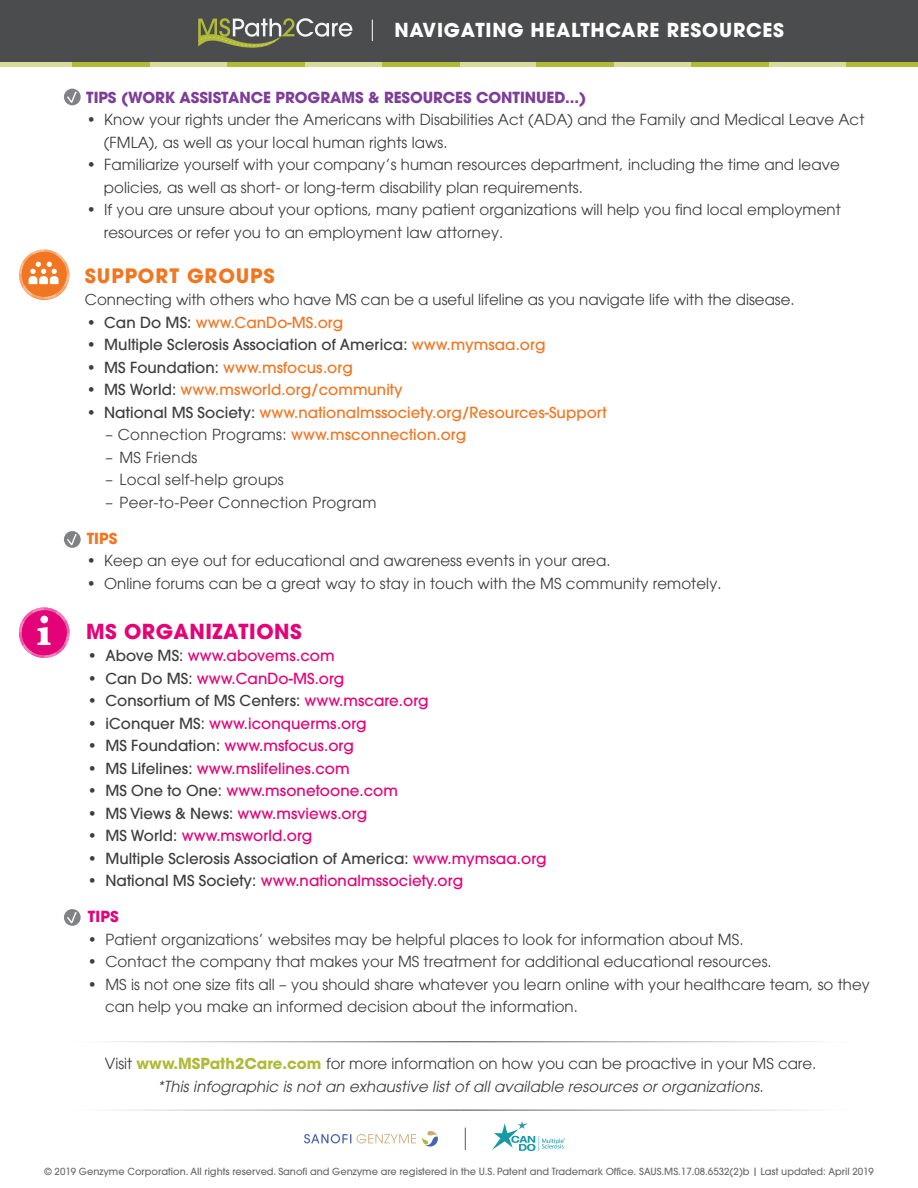
<style>
.page{position:relative;width:918px;height:1188px;background:#fff}
.page>*{position:absolute;margin:0;border:0;box-sizing:border-box;transform-origin:0 0}
.t1{font:700 20.4px "Avant Garde";letter-spacing:.025em;color:#e40278}
.t2{font:700 19.5px "Avant Garde";letter-spacing:.045em;color:#f17622}
.t3{font:700 18.9px "Avant Garde";letter-spacing:.04em;color:#fff}
.t4{font:15px/22.5px "Avant Garde";letter-spacing:.005em;color:#3e3e3f}
.t5{font:500 15px "Avant Garde";letter-spacing:.005em;color:#e40278}
.t6{font:italic 15px/23.4px "Avant Garde";letter-spacing:.01em;color:#3e3e3f;text-align:center}
.t7{font:500 15px "Avant Garde";letter-spacing:.005em;color:#f17622}
.t8{font:500 15px "Avant Garde";letter-spacing:.005em;color:#3e3e3f}
.t9{font:700 15px "Avant Garde";letter-spacing:-.005em;color:#7e3e98}
.t10{font:700 15px "Avant Garde";color:#f17622}
.t11{font:700 15px "Avant Garde";color:#e40278}
.t12{font:500 9.75px "Avant Garde";color:#6c6d70}
.s1{color:#3e3e3f}
.s2{color:#f17622}
.s3{font-weight:500;color:#f17622}
.s4{color:#e40278}
.s5{font-style:normal}
.s6{font-weight:700;font-style:normal;color:#b0ba36}
</style>
<div class="page">
<svg style="left:19px;top:607px;width:51px;height:51px"></svg>
<svg style="left:19px;top:249px;width:50px;height:50px"></svg>
<svg style="left:0;top:61px;width:72px;height:6px"></svg>
<svg style="left:72px;top:61px;width:78px;height:6px"></svg>
<svg style="left:150px;top:61px;width:77px;height:6px"></svg>
<svg style="left:227px;top:61px;width:77px;height:6px"></svg>
<svg style="left:305px;top:61px;width:77px;height:6px"></svg>
<svg style="left:382px;top:61px;width:77px;height:6px"></svg>
<svg style="left:459px;top:61px;width:78px;height:6px"></svg>
<svg style="left:537px;top:61px;width:77px;height:6px"></svg>
<svg style="left:614px;top:61px;width:77px;height:6px"></svg>
<svg style="left:691px;top:61px;width:78px;height:6px"></svg>
<svg style="left:769px;top:61px;width:77px;height:6px"></svg>
<svg style="left:846px;top:61px;width:72px;height:6px"></svg>
<div style="left:0;top:0;width:918px;height:61px;background:#4b4c4d"></div>
<svg style="left:198px;top:18px;width:154px;height:30px"></svg>
<svg style="left:372px;top:20px;width:1px;height:21px"></svg>
<svg style="left:304px;top:1134px;width:47px;height:9px"></svg>
<svg style="left:357px;top:1134px;width:59px;height:10px"></svg>
<svg style="left:422px;top:1131px;width:16px;height:16px"></svg>
<svg style="left:465px;top:1128px;width:1px;height:22px"></svg>
<img style="left:493px;top:1121px;width:71px;height:30px">
<div style="left:64px;top:89px;width:17px;height:16px;background:#808285;border-radius:50%"></div>
<svg style="left:67px;top:92px;width:10px;height:11px"></svg>
<div style="left:64px;top:531px;width:17px;height:17px;background:#808285;border-radius:50%"></div>
<svg style="left:67px;top:534px;width:10px;height:11px"></svg>
<div style="left:64px;top:909px;width:17px;height:17px;background:#808285;border-radius:50%"></div>
<svg style="left:67px;top:912px;width:10px;height:11px"></svg>
<p class="t3" style="left:394px;top:18px;width:391px">NAVIGATING HEALTHCARE RESOURCES</p>
<p class="t9" style="left:86px;top:87px;width:501px">TIPS (WORK ASSISTANCE PROGRAMS &amp; RESOURCES CONTINUED...)</p>
<p class="t4" style="left:104px;top:108px;width:762px;text-indent:-17px">• Know your rights under the Americans with Disabilities Act (ADA) and the Family and Medical Leave Act (FMLA), as well as your local human rights laws.</p>
<p class="t4" style="left:104px;top:153px;width:737px;text-indent:-17px">• Familiarize yourself with your company’s human resources department, including the time and leave policies, as well as short- or long-term disability plan requirements.</p>
<p class="t4" style="left:104px;top:198px;width:738px;text-indent:-17px">• If you are unsure about your options, many patient organizations will help you find local employment resources or refer you to an employment law attorney.</p>
<h2 class="t2" style="left:85px;top:263px;width:191px">SUPPORT GROUPS</h2>
<p class="t4" style="left:85px;top:289px;width:711px">Connecting with others who have MS can be a useful lifeline as you navigate life with the disease.</p>
<p class="t7" style="left:87px;top:313px;width:258px"><span class="s1">• Can Do MS:</span> www.CanDo-MS.org</p>
<p class="t8" style="left:87px;top:336px;width:460px">• Multiple Sclerosis Association of America: <span class="s2">www.mymsaa.org</span></p>
<p class="t7" style="left:87px;top:358px;width:268px"><span class="s1">• MS Foundation:</span> www.msfocus.org</p>
<p class="t7" style="left:87px;top:381px;width:318px"><span class="s1">• MS World:</span> www.msworld.org/community</p>
<p class="t7" style="left:87px;top:403px;width:521px"><span class="s1">• National MS Society:</span> www.nationalmssociety.org/Resources-Support</p>
<p class="t4" style="left:106px;top:424px;width:362px">– Connection Programs: <span class="s3">www.msconnection.org</span></p>
<p class="t4" style="left:106px;top:446px;width:93px">– MS Friends</p>
<p class="t4" style="left:106px;top:469px;width:180px">– Local self-help groups</p>
<p class="t4" style="left:106px;top:491px;width:272px">– Peer-to-Peer Connection Program</p>
<p class="t10" style="left:87px;top:529px;width:32px">TIPS</p>
<p class="t4" style="left:87px;top:550px;width:525px">• Keep an eye out for educational and awareness events in your area.</p>
<p class="t4" style="left:87px;top:572px;width:636px">• Online forums can be a great way to stay in touch with the MS community remotely.</p>
<h1 class="t1" style="left:86px;top:618px;width:217px">MS ORGANIZATIONS</h1>
<p class="t5" style="left:88px;top:647px;width:248px"><span class="s1">• Above MS:</span> www.abovems.com</p>
<p class="t5" style="left:88px;top:669px;width:258px"><span class="s1">• Can Do MS:</span> www.CanDo-MS.org</p>
<p class="t8" style="left:88px;top:692px;width:342px">• Consortium of MS Centers: <span class="s4">www.mscare.org</span></p>
<p class="t5" style="left:88px;top:714px;width:280px"><span class="s1">• iConquer MS:</span> www.iconquerms.org</p>
<p class="t5" style="left:88px;top:737px;width:268px"><span class="s1">• MS Foundation:</span> www.msfocus.org</p>
<p class="t5" style="left:88px;top:759px;width:263px"><span class="s1">• MS Lifelines:</span> www.mslifelines.com</p>
<p class="t5" style="left:88px;top:782px;width:312px"><span class="s1">• MS One to One:</span> www.msonetoone.com</p>
<p class="t5" style="left:88px;top:804px;width:281px"><span class="s1">• MS Views &amp; News:</span> www.msviews.org</p>
<p class="t5" style="left:88px;top:827px;width:226px"><span class="s1">• MS World:</span> www.msworld.org</p>
<p class="t8" style="left:88px;top:849px;width:460px">• Multiple Sclerosis Association of America: <span class="s4">www.mymsaa.org</span></p>
<p class="t5" style="left:88px;top:872px;width:377px"><span class="s1">• National MS Society:</span> www.nationalmssociety.org</p>
<p class="t11" style="left:88px;top:907px;width:32px">TIPS</p>
<p class="t4" style="left:88px;top:928px;width:657px">• Patient organizations’ websites may be helpful places to look for information about MS.</p>
<p class="t4" style="left:88px;top:951px;width:685px">• Contact the company that makes your MS treatment for additional educational resources.</p>
<p class="t4" style="left:105px;top:973px;width:766px;text-indent:-17px">• MS is not one size fits all – you should share whatever you learn online with your healthcare team, so they can help you make an informed decision about the information.</p>
<p class="t6" style="left:105px;top:1052px;width:713px"><span class="s5">Visit</span> <span class="s6">www.MSPath2Care.com</span> <span class="s5">for more information on how you can be proactive in your MS care. </span>*This infographic is not an exhaustive list of all available resources or organizations.</p>
<p class="t12" style="left:44px;top:1166px;width:831px">© 2019 Genzyme Corporation. All rights reserved. Sanofi and Genzyme are registered in the U.S. Patent and Trademark Office. SAUS.MS.17.08.6532(2)b | Last updated: April 2019</p>
</div>
